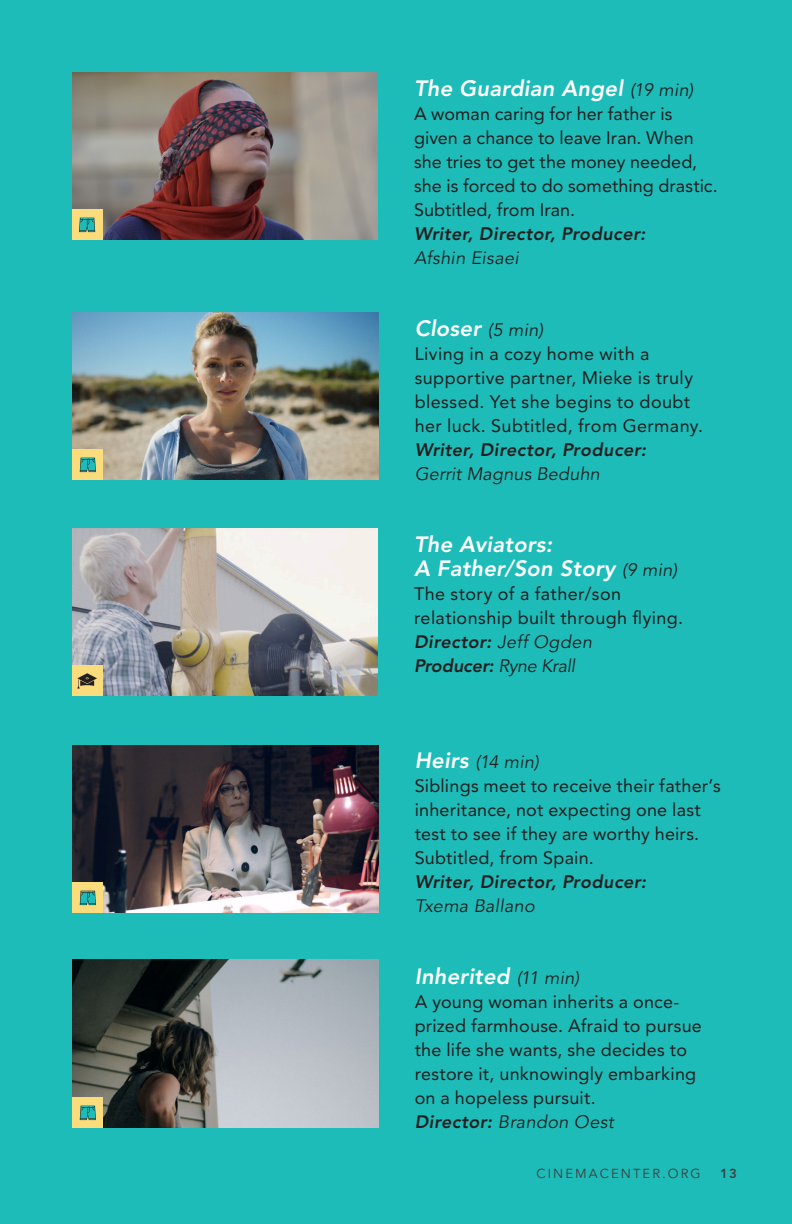
<style>
.page{position:relative;width:792px;height:1224px;background:#1dbcb8}
.page>*{position:absolute;margin:0;border:0;box-sizing:border-box;transform-origin:0 0}
.t1{font:italic 800 22px/24px "Avenir";letter-spacing:.01em;color:#fff}
.t2{font:18px/24px "Avenir";letter-spacing:.01em;color:#231f20}
.t3{font:italic 800 18px/24px "Avenir";letter-spacing:.025em;color:#231f20}
.t4{font:italic 18px "Avenir";letter-spacing:.02em;color:#231f20}
.t5{font:italic 800 18px "Avenir";letter-spacing:-.005em;color:#231f20}
.t6{font:13px "Avenir";letter-spacing:.16em;color:#3e3e3f}
.t7{font:800 13px "Avenir";color:#3e3e3f}
.s1{font-weight:400;font-size:18px;color:#231f20}
.s2{font-weight:400}
.s3{font-weight:800;font-size:22px;color:#fff}
.s4{font-weight:800}
</style>
<div class="page">
<img style="left:72px;top:72px;width:306px;height:168px">
<img style="left:73px;top:312px;width:306px;height:168px">
<img style="left:72px;top:528px;width:306px;height:168px">
<img style="left:73px;top:745px;width:306px;height:168px">
<img style="left:73px;top:960px;width:306px;height:168px">
<div style="left:73px;top:1098px;width:30px;height:30px;background:#fadc7d"></div>
<svg style="left:80px;top:1106px;width:16px;height:14px"></svg>
<div style="left:73px;top:883px;width:30px;height:30px;background:#fadc7d"></div>
<svg style="left:80px;top:891px;width:16px;height:14px"></svg>
<div style="left:73px;top:450px;width:30px;height:30px;background:#fadc7d"></div>
<svg style="left:80px;top:458px;width:16px;height:14px"></svg>
<div style="left:72px;top:210px;width:30px;height:30px;background:#fadc7d"></div>
<svg style="left:79px;top:218px;width:16px;height:14px"></svg>
<div style="left:72px;top:666px;width:30px;height:30px;background:#fadc7d"></div>
<svg style="left:77px;top:673px;width:20px;height:16px"></svg>
<p class="t1" style="left:414px;top:76px;width:281px">The Guardian Angel <span class="s1">(19 min)</span></p>
<p class="t2" style="left:414px;top:102px;width:305px">A woman caring for her father is given a chance to leave Iran. When she tries to get the money needed, she is forced to do something drastic.<br>Subtitled, from Iran.</p>
<p class="t3" style="left:414px;top:222px;width:233px">Writer, Director, Producer:<br><span class="s2">Afshin Eisaei</span></p>
<p class="t1" style="left:415px;top:316px;width:130px">Closer <span class="s1">(5 min)</span></p>
<p class="t2" style="left:415px;top:342px;width:290px">Living in a cozy home with a supportive partner, Mieke is truly blessed. Yet she begins to doubt her luck. Subtitled, from Germany.</p>
<p class="t3" style="left:415px;top:438px;width:233px">Writer, Director, Producer:<br><span class="s2">Gerrit Magnus Beduhn</span></p>
<p class="t1" style="left:414px;top:532px;width:265px">The Aviators:<br>A Father/Son Story <span class="s1">(9 min)</span></p>
<p class="t2" style="left:414px;top:582px;width:271px">The story of a father/son relationship built through flying.</p>
<p class="t3" style="left:414px;top:630px;width:180px">Director: <span class="s2">Jeff Ogden</span></p>
<p class="t5" style="left:414px;top:655px;width:163px">Producer: <span class="s2">Ryne Krall</span></p>
<p class="t4" style="left:415px;top:751px;width:125px"><span class="s3">Heirs</span> (14 min)</p>
<p class="t2" style="left:415px;top:774px;width:308px">Siblings meet to receive their father’s inheritance, not expecting one last test to see if they are worthy heirs.<br>Subtitled, from Spain.</p>
<p class="t3" style="left:415px;top:870px;width:233px">Writer, Director, Producer:<br><span class="s2">Txema Ballano</span></p>
<p class="t1" style="left:415px;top:964px;width:166px">Inherited <span class="s1">(11 min)</span></p>
<p class="t2" style="left:415px;top:990px;width:289px">A young woman inherits a once&shy;prized farmhouse. Afraid to pursue the life she wants, she decides to restore it, unknowingly embarking on a hopeless pursuit.</p>
<p class="t4" style="left:415px;top:1111px;width:201px"><span class="s4">Director:</span> Brandon Oest</p>
<p class="t6" style="left:536px;top:1166px;width:166px">CINEMACENTER.ORG</p>
<p class="t7" style="left:720px;top:1166px;width:18px">13</p>
</div>
